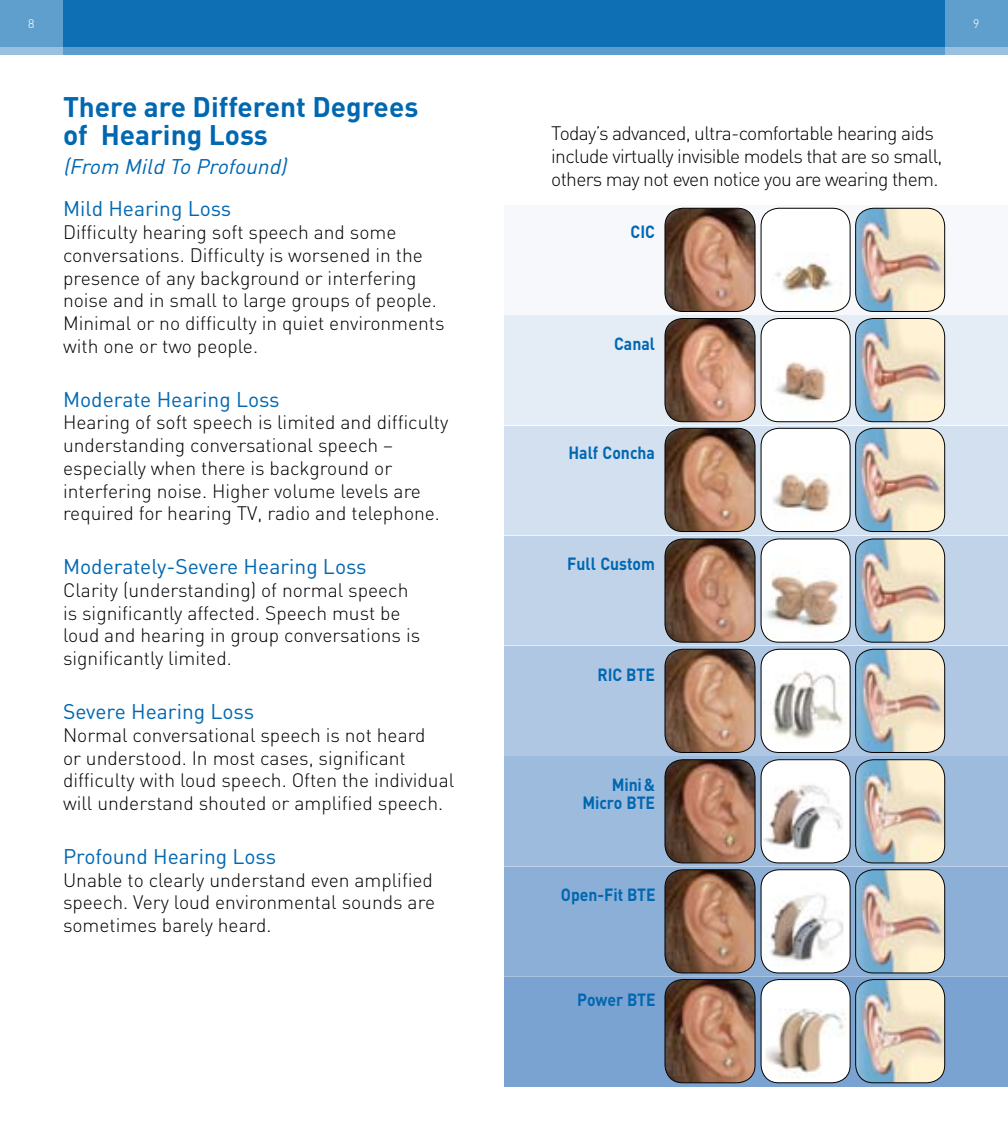
<style>
.page{position:relative;width:1008px;height:1134px;background:#fff}
.page>*{position:absolute;margin:0;border:0;box-sizing:border-box;transform-origin:0 0}
.t1{font:700 28px/28px "DIN";color:#0067b1}
.t2{font:21px "DIN";color:#0067b1}
.t3{font:italic 21px "DIN";color:#0067b1}
.t4{font:300 19.25px/22.8px "DIN";color:#000}
.t5{font:300 19.25px/22.8px "DIN";letter-spacing:-.035em;color:#000}
.t6{font:700 17.5px/17.5px "DIN";color:#0067b1;text-align:right;scale:.9 1}
.t7{font:300 12.25px "DIN";color:#fff}
</style>
<div class="page">
<div style="left:0;top:0;width:1008px;height:55px;background:#5d9dcd"></div>
<div style="left:0;top:0;width:1008px;height:47px;background:#0e6fb5"></div>
<svg style="left:0;top:0;width:63px;height:55px;background:#67a3cf"></svg>
<svg style="left:945px;top:0;width:63px;height:55px;background:#67a3cf"></svg>
<div style="left:504px;top:205px;width:504px;height:110px;background:#f6f8fb"></div>
<div style="left:504px;top:315px;width:504px;height:110px;background:#e4ecf5"></div>
<div style="left:504px;top:425px;width:504px;height:111px;background:#d2e0ef"></div>
<div style="left:504px;top:536px;width:504px;height:110px;background:#c0d3e9"></div>
<div style="left:504px;top:646px;width:504px;height:110px;background:#afc7e3"></div>
<div style="left:504px;top:756px;width:504px;height:110px;background:#9dbbdd"></div>
<div style="left:504px;top:866px;width:504px;height:110px;background:#8cafd7"></div>
<img style="left:665px;top:208px;width:90px;height:103px">
<div style="left:665px;top:208px;width:90px;height:104px;border:1px solid #000;border-radius:18px"></div>
<img style="left:665px;top:319px;width:90px;height:103px">
<div style="left:665px;top:318px;width:90px;height:104px;border:1px solid #000;border-radius:18px"></div>
<img style="left:665px;top:428px;width:90px;height:104px">
<div style="left:665px;top:428px;width:90px;height:104px;border:1px solid #000;border-radius:18px"></div>
<img style="left:665px;top:539px;width:90px;height:103px">
<div style="left:665px;top:539px;width:90px;height:104px;border:1px solid #000;border-radius:18px"></div>
<img style="left:856px;top:208px;width:89px;height:103px">
<div style="left:855px;top:208px;width:90px;height:104px;border:1px solid #000;border-radius:18px"></div>
<img style="left:856px;top:318px;width:89px;height:104px">
<div style="left:855px;top:318px;width:90px;height:104px;border:1px solid #000;border-radius:18px"></div>
<img style="left:856px;top:428px;width:89px;height:104px">
<div style="left:855px;top:428px;width:90px;height:104px;border:1px solid #000;border-radius:18px"></div>
<img style="left:856px;top:539px;width:89px;height:103px">
<div style="left:855px;top:539px;width:90px;height:104px;border:1px solid #000;border-radius:18px"></div>
<img style="left:761px;top:208px;width:89px;height:103px">
<div style="left:761px;top:208px;width:90px;height:104px;border:1px solid #000;border-radius:18px"></div>
<img style="left:761px;top:318px;width:89px;height:104px">
<div style="left:761px;top:318px;width:90px;height:104px;border:1px solid #000;border-radius:18px"></div>
<img style="left:761px;top:428px;width:89px;height:104px">
<div style="left:761px;top:428px;width:90px;height:104px;border:1px solid #000;border-radius:18px"></div>
<img style="left:761px;top:539px;width:89px;height:103px">
<div style="left:761px;top:539px;width:90px;height:104px;border:1px solid #000;border-radius:18px"></div>
<div style="left:504px;top:976px;width:504px;height:111px;background:#7aa3d1"></div>
<img style="left:665px;top:760px;width:90px;height:103px">
<div style="left:665px;top:759px;width:90px;height:104px;border:1px solid #000;border-radius:18px"></div>
<img style="left:665px;top:870px;width:90px;height:103px">
<div style="left:665px;top:869px;width:90px;height:104px;border:1px solid #000;border-radius:18px"></div>
<img style="left:665px;top:980px;width:90px;height:103px">
<div style="left:665px;top:979px;width:90px;height:104px;border:1px solid #000;border-radius:18px"></div>
<img style="left:856px;top:760px;width:89px;height:103px">
<div style="left:855px;top:759px;width:90px;height:104px;border:1px solid #000;border-radius:18px"></div>
<img style="left:856px;top:870px;width:89px;height:103px">
<div style="left:855px;top:869px;width:90px;height:104px;border:1px solid #000;border-radius:18px"></div>
<img style="left:761px;top:760px;width:89px;height:103px">
<div style="left:761px;top:759px;width:90px;height:104px;border:1px solid #000;border-radius:18px"></div>
<img style="left:761px;top:870px;width:89px;height:103px">
<div style="left:761px;top:869px;width:90px;height:104px;border:1px solid #000;border-radius:18px"></div>
<img style="left:856px;top:980px;width:89px;height:103px">
<div style="left:855px;top:979px;width:90px;height:104px;border:1px solid #000;border-radius:18px"></div>
<div style="left:761px;top:980px;width:89px;height:103px;background:#fff;border-radius:18px"></div>
<img style="left:766px;top:981px;width:80px;height:100px">
<div style="left:761px;top:979px;width:90px;height:104px;border:1px solid #000;border-radius:18px"></div>
<img style="left:665px;top:649px;width:90px;height:103px">
<div style="left:665px;top:649px;width:90px;height:104px;border:1px solid #000;border-radius:18px"></div>
<img style="left:856px;top:649px;width:89px;height:103px">
<div style="left:855px;top:649px;width:90px;height:104px;border:1px solid #000;border-radius:18px"></div>
<div style="left:761px;top:649px;width:89px;height:103px;background:#fff;border-radius:18px"></div>
<img style="left:761px;top:660px;width:89px;height:89px">
<div style="left:761px;top:649px;width:90px;height:104px;border:1px solid #000;border-radius:18px"></div>
<p class="t7" style="left:28px;top:16px;width:8px">8</p>
<p class="t7" style="left:973px;top:16px;width:8px">9</p>
<h1 class="t1" style="left:63px;top:92px;width:357px">There are Different Degrees of Hearing Loss</h1>
<p class="t3" style="left:63px;top:155px;width:230px">(From Mild To Profound)</p>
<p class="t2" style="left:63px;top:197px;width:170px">Mild Hearing Loss</p>
<p class="t4" style="left:63px;top:220px;width:383px">Difficulty hearing soft speech and some conversations. Difficulty is worsened in the presence of any background or interfering noise and in small to large groups of people.<br>Minimal or no difficulty in quiet environments with one or two people.</p>
<p class="t2" style="left:63px;top:387px;width:218px">Moderate Hearing Loss</p>
<p class="t4" style="left:63px;top:410px;width:387px">Hearing of soft speech is limited and difficulty understanding conversational speech – especially when there is background or interfering noise. Higher volume levels are required for hearing TV, radio and telephone.</p>
<p class="t2" style="left:63px;top:555px;width:305px">Moderately-Severe Hearing Loss</p>
<p class="t4" style="left:63px;top:578px;width:359px">Clarity (understanding) of normal speech is significantly affected. Speech must be loud and hearing in group conversations is significantly limited.</p>
<p class="t2" style="left:63px;top:700px;width:193px">Severe Hearing Loss</p>
<p class="t4" style="left:63px;top:723px;width:393px">Normal conversational speech is not heard<br>or understood. In most cases, significant difficulty with loud speech. Often the individual will understand shouted or amplified speech.</p>
<p class="t2" style="left:63px;top:844px;width:215px">Profound Hearing Loss</p>
<p class="t4" style="left:63px;top:868px;width:374px;text-align:justify">Unable to clearly understand even amplified speech. Very loud environmental sounds are sometimes barely heard.</p>
<p class="t5" style="left:551px;top:121px;width:393px">Today’s advanced, ultra-comfortable hearing aids include virtually invisible models that are so small, others may not even notice you are wearing them.</p>
<p class="t6" style="left:631px;top:222px;width:19px">Cic</p>
<p class="t6" style="left:614px;top:335px;width:47px">Canal</p>
<p class="t6" style="left:568px;top:443px;width:98px">Half Concha</p>
<p class="t6" style="left:567px;top:555px;width:99px">Full Custom</p>
<p class="t6" style="left:598px;top:665px;width:65px">RIC BTE</p>
<p class="t6" style="left:583px;top:775px;width:82px">Mini&amp;<br>Micro BTE</p>
<p class="t6" style="left:561px;top:885px;width:107px">Open-Fit BTE</p>
<p class="t6" style="left:577px;top:990px;width:89px">Power BTE</p>
</div>
